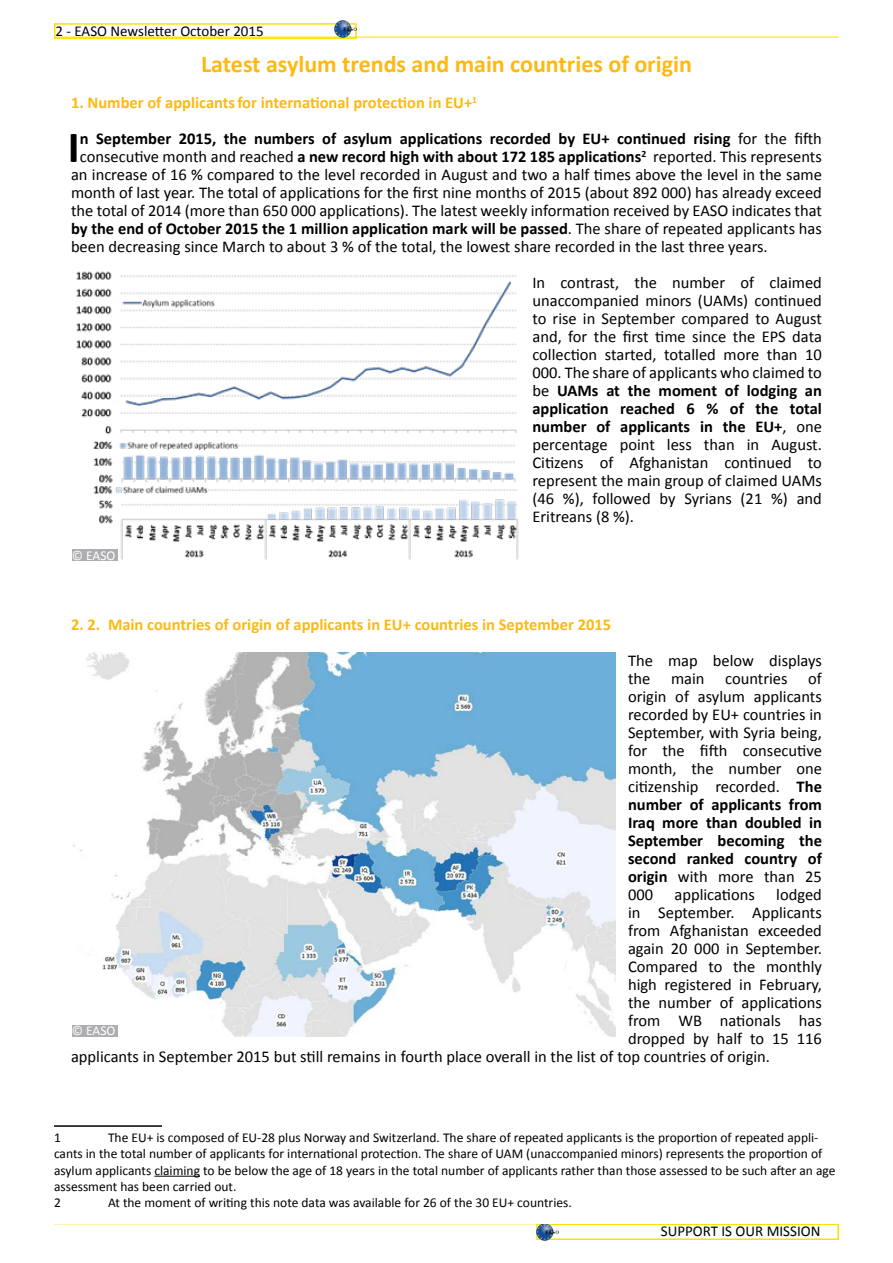
<style>
.page{position:relative;width:893px;height:1263px;background:#fff}
.page>*{position:absolute;margin:0;border:0;box-sizing:border-box;transform-origin:0 0}
.t1{font:700 44.85px "Calibri";color:#000}
.t2{font:700 24px "Calibri";color:#fdb913}
.t3{font:16.5px/18px "Calibri";color:#000;text-align:justify}
.t4{font:700 16.5px "Calibri";color:#000}
.t5{font:700 16.5px "Calibri";color:#fdb913}
.t6{font:15px "Calibri";color:#000}
.t7{font:13.5px/16.2px "Calibri";color:#000}
.t8{font:13.5px "Calibri";color:#fff}
.s1{font-weight:400}
.s2{font-weight:700}
</style>
<div class="page">
<div style="left:536px;top:1223px;width:303px;height:17px;border:2px solid #ffdf00"></div>
<hr style="left:54px;top:1223px;width:785px;height:1px;background:#ffdf00">
<div style="left:54px;top:23px;width:303px;height:16px;border:2px solid #ffdf00"></div>
<hr style="left:54px;top:37px;width:785px;height:1px;background:#ffdf00">
<img style="left:536px;top:1223px;width:22px;height:17px">
<img style="left:334px;top:21px;width:22px;height:16px">
<img style="left:72px;top:271px;width:447px;height:290px">
<hr style="left:54px;top:1125px;width:108px;height:2px;background:#000">
<hr style="left:154px;top:1176px;width:46px;height:1px;background:#000">
<img style="left:73px;top:652px;width:542px;height:384px">
<div style="left:72px;top:550px;width:45px;height:11px;background:#adaeb1"></div>
<div style="left:72px;top:1025px;width:45px;height:11px;background:#adaeb1"></div>
<p class="t6" style="left:56px;top:21px;width:210px">2 - EASO Newsletter October 2015</p>
<h2 class="t2" style="left:201px;top:49px;width:492px">Latest asylum trends and main countries of origin</h2>
<p class="t5" style="left:71px;top:92px;width:408px">1. Number of applicantsfor international protection in EU+<sup>1</sup></p>
<h1 class="t1" style="left:68px;top:118px;width:13px">I</h1>
<p class="t4" style="left:80px;top:128px;width:744px">n September 2015, the numbers of asylum applications recorded by EU+ continued rising <span class="s1">for the fifth</span></p>
<p class="t3" style="left:80px;top:148px;width:744px">consecutive month and reached <span class="s2">a new record high with about 172 185 applications</span><sup>2</sup> reported. This represents</p>
<p class="t3" style="left:71px;top:166px;width:752px">an increase of 16 % compared to the level recorded in August and two a half times above the level in the same</p>
<p class="t3" style="left:71px;top:184px;width:752px">month of last year. The total of applications for the first nine months of 2015 (about 892 000) has already exceed</p>
<p class="t3" style="left:71px;top:202px;width:752px">the total of 2014 (more than 650 000 applications). The latest weekly information received by EASO indicates that</p>
<p class="t4" style="left:71px;top:218px;width:752px">by the end of October 2015 the 1 million application mark will be passed<span class="s1">. The share of repeated applicants has</span></p>
<p class="t3" style="left:71px;top:238px;width:698px">been decreasing since March to about 3 % of the total, the lowest share recorded in the last three years.</p>
<p class="t3" style="left:532px;top:274px;width:291px">In contrast, the number of claimed unaccompanied minors (UAMs) continued to rise in September compared to August and, for the first time since the EPS data collection started, totalled more than 10<br>000. The share of applicants who claimed to be <span class="s2">UAMs at the moment of lodging an application reached 6 % of the total number of applicants in the EU+</span>, one percentage point less than in August.<br>Citizens of Afghanistan continued to represent the main group of claimed UAMs (46 %), followed by Syrians (21 %) and Eritreans (8 %).</p>
<p class="t8" style="left:72px;top:547px;width:45px">© EASO</p>
<p class="t5" style="left:71px;top:614px;width:542px">2. 2. Main countries of origin of applicants in EU+ countries in September 2015</p>
<p class="t3" style="left:628px;top:652px;width:195px">The map below displays the main countries of origin of asylum applicants recorded by EU+ countries in September, with Syria being, for the fifth consecutive month, the number one citizenship recorded. <span class="s2">The number of applicants from Iraq more than doubled in September becoming the second ranked country of origin</span> with more than 25<br>000</p>
<p class="t3" style="left:674px;top:886px;width:82px">applications</p>
<p class="t3" style="left:776px;top:886px;width:47px">lodged</p>
<p class="t3" style="left:628px;top:904px;width:195px">in September. Applicants</p>
<p class="t3" style="left:628px;top:922px;width:195px">from Afghanistan exceeded</p>
<p class="t3" style="left:628px;top:940px;width:195px">again 20 000 in September.</p>
<p class="t3" style="left:628px;top:958px;width:195px">Compared to the monthly</p>
<p class="t3" style="left:628px;top:976px;width:195px">high registered in February,</p>
<p class="t3" style="left:628px;top:994px;width:195px">the number of applications</p>
<p class="t3" style="left:628px;top:1012px;width:195px">from WB nationals has</p>
<p class="t3" style="left:628px;top:1030px;width:195px">dropped by half to 15 116</p>
<p class="t3" style="left:71px;top:1048px;width:701px">applicants in September 2015 but still remains in fourth place overall in the list of top countries of origin.</p>
<p class="t8" style="left:72px;top:1022px;width:45px">© EASO</p>
<p class="t7" style="left:54px;top:1130px;width:783px;text-indent:54px">The EU+ is composed of EU-28 plus Norway and Switzerland. The share of repeated applicants is the proportion of repeated appli&shy;cants in the total number of applicants for international protection. The share of UAM (unaccompanied minors) represents the proportion of asylum applicants claiming to be below the age of 18 years in the total number of applicants rather than those assessed to be such after an age assessment has been carried out.<br>2</p>
<p class="t7" style="left:54px;top:1130px;width:8px">1</p>
<p class="t7" style="left:108px;top:1194px;width:465px">At the moment of writing this note data was available for 26 of the 30 EU+ countries.</p>
<p class="t6" style="left:661px;top:1222px;width:161px">SUPPORT IS OUR MISSION</p>
</div>
